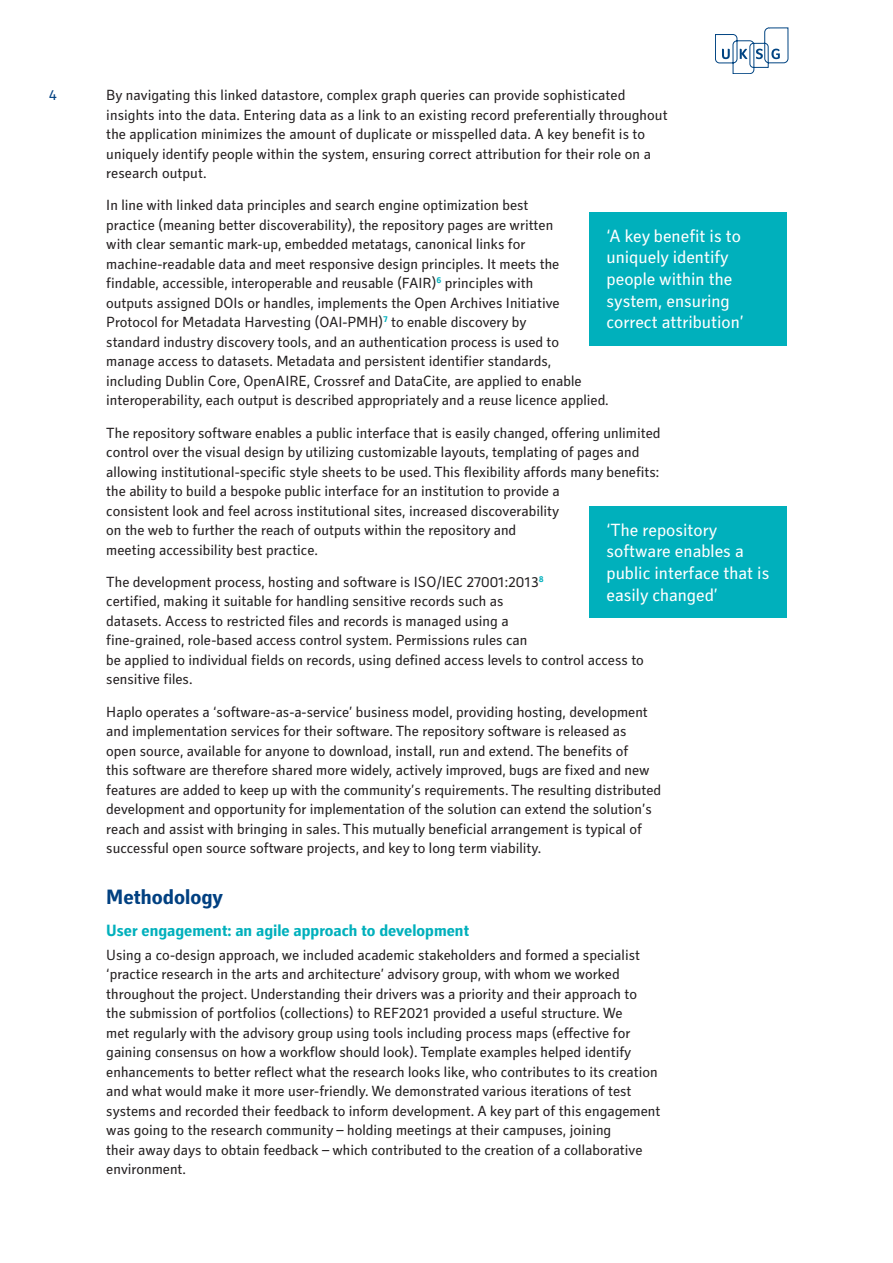
<style>
.page{position:relative;width:893px;height:1263px;background:#fff}
.page>*{position:absolute;margin:0;border:0;box-sizing:border-box;transform-origin:0 0}
.A-Style_Heading{font:700 21px "Secca Std";color:#014081}
.t1{font:18px/21.6px "Secca Std";color:#fff}
.B-Style_Heading{font:700 16.5px "Secca Std";color:#00b0bc}
.Body{font:15px/19.5px "Secca Std";color:#231f20}
.t2{font:15px "Secca Std";color:#014081}
</style>
<div class="page">
<svg style="left:715px;top:28px;width:73px;height:46px"></svg>
<div style="left:590px;top:212px;width:197px;height:133px;background:#00b0bc"></div>
<div style="left:590px;top:506px;width:197px;height:111px;background:#00b0bc"></div>
<p class="t2" style="left:49px;top:87px;width:10px">4</p>
<p class="Body" style="left:106px;top:86px;width:563px">By navigating this linked datastore, complex graph queries can provide sophisticated insights into the data. Entering data as a link to an existing record preferentially throughout the application minimizes the amount of duplicate or misspelled data. A key benefit is to uniquely identify people within the system, ensuring correct attribution for their role on a research output.</p>
<p class="Body" style="left:106px;top:196px;width:504px">In line with linked data principles and search engine optimization best<br>practice (meaning better discoverability), the repository pages are written<br>with clear semantic mark-up, embedded metatags, canonical links for machine-readable data and meet responsive design principles. It meets the findable, accessible, interoperable and reusable (FAIR)<sup>6</sup> principles with<br>outputs assigned DOIs or handles, implements the Open Archives Initiative Protocol for Metadata Harvesting (OAI-PMH)<sup>7</sup> to enable discovery by<br>standard industry discovery tools, and an authentication process is used to manage access to datasets. Metadata and persistent identifier standards, including Dublin Core, OpenAIRE, Crossref and DataCite, are applied to enable interoperability, each output is described appropriately and a reuse licence applied.</p>
<p class="Body" style="left:106px;top:423px;width:556px">The repository software enables a public interface that is easily changed, offering unlimited control over the visual design by utilizing customizable layouts, templating of pages and allowing institutional-specific style sheets to be used. This flexibility affords many benefits: the ability to build a bespoke public interface for an institution to provide a<br>consistent look and feel across institutional sites, increased discoverability<br>on the web to further the reach of outputs within the repository and<br>meeting accessibility best practice.</p>
<p class="Body" style="left:106px;top:573px;width:539px">The development process, hosting and software is ISO/IEC 27001:2013<sup>8<br></sup>certified, making it suitable for handling sensitive records such as<br>datasets. Access to restricted files and records is managed using a<br>fine-grained, role-based access control system. Permissions rules can<br>be applied to individual fields on records, using defined access levels to control access to sensitive files.</p>
<p class="Body" style="left:106px;top:702px;width:556px">Haplo operates a ‘software-as-a-service’ business model, providing hosting, development and implementation services for their software. The repository software is released as<br>open source, available for anyone to download, install, run and extend. The benefits of<br>this software are therefore shared more widely, actively improved, bugs are fixed and new features are added to keep up with the community’s requirements. The resulting distributed development and opportunity for implementation of the solution can extend the solution’s reach and assist with bringing in sales. This mutually beneficial arrangement is typical of successful open source software projects, and key to long term viability.</p>
<p class="A-Style_Heading" style="left:106px;top:885px;width:118px">Methodology</p>
<p class="B-Style_Heading" style="left:106px;top:921px;width:364px">User engagement: an agile approach to development</p>
<p class="Body" style="left:106px;top:946px;width:556px">Using a co-design approach, we included academic stakeholders and formed a specialist ‘practice research in the arts and architecture’ advisory group, with whom we worked throughout the project. Understanding their drivers was a priority and their approach to the submission of portfolios (collections) to REF2021 provided a useful structure. We<br>met regularly with the advisory group using tools including process maps (effective for gaining consensus on how a workflow should look). Template examples helped identify enhancements to better reflect what the research looks like, who contributes to its creation and what would make it more user-friendly. We demonstrated various iterations of test systems and recorded their feedback to inform development. A key part of this engagement was going to the research community – holding meetings at their campuses, joining<br>their away days to obtain feedback – which contributed to the creation of a collaborative environment.</p>
<p class="t1" style="left:607px;top:226px;width:139px">‘A key benefit is to uniquely identify people within the system, ensuring correct attribution’</p>
<p class="t1" style="left:607px;top:519px;width:164px">‘The repository software enables a public interface that is easily changed’</p>
</div>
